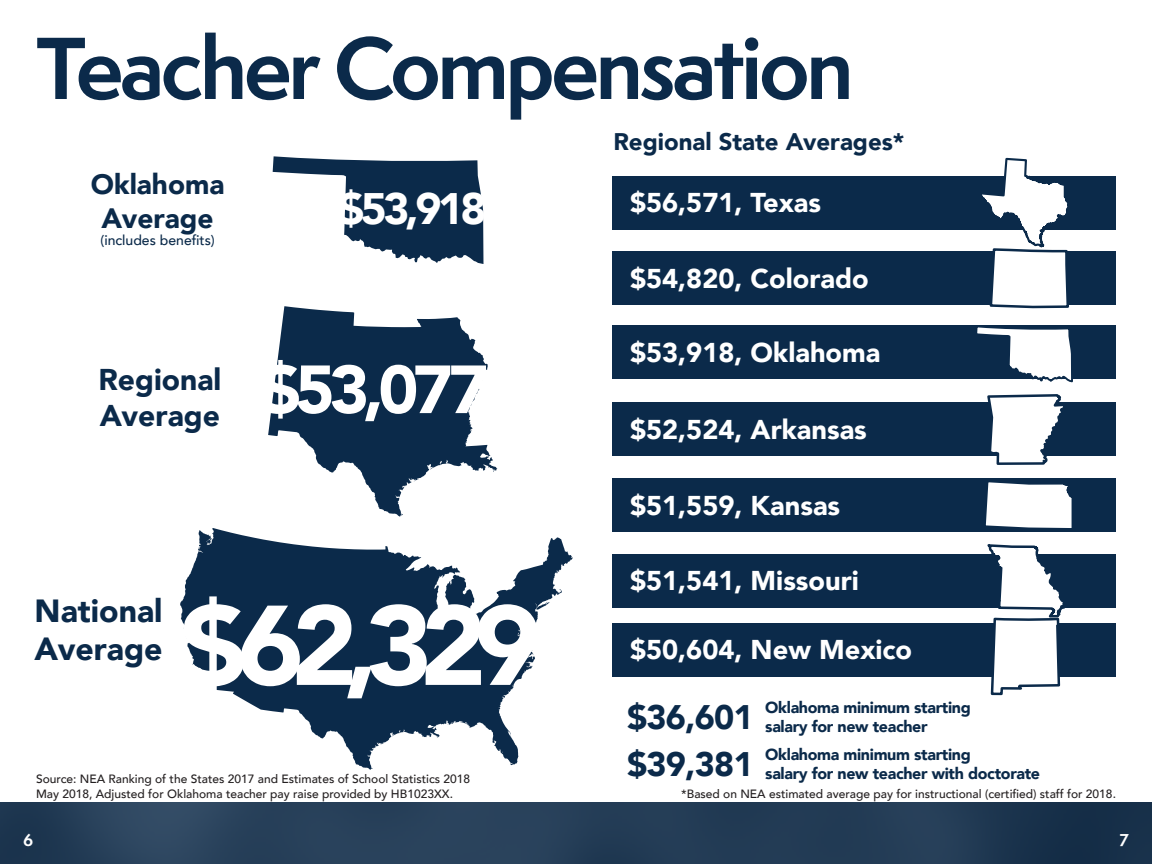
<style>
.page{position:relative;width:1152px;height:864px;background:#fff}
.page>*{position:absolute;margin:0;border:0;box-sizing:border-box;transform-origin:0 0}
.t1{font:900 112px "Avenir";color:#fff}
.t2{font:700 81px "Semplicita Pro";letter-spacing:-.04em;color:#0b2a4a}
.t3{font:900 67.2px "Avenir";color:#fff}
.t4{font:900 44px "Avenir";color:#fff}
.t5{font:900 34px "Avenir";letter-spacing:-.02em;color:#0b2a4a}
.t6{font:900 32px "Avenir";color:#0b2a4a}
.t7{font:900 30px "Avenir";color:#0b2a4a}
.t8{font:900 28px "Avenir";color:#0b2a4a}
.t9{font:900 27.2px "Avenir";color:#fff}
.t10{font:900 24px "Avenir";color:#0b2a4a}
.t11{font:900 16px "Avenir";letter-spacing:-.02em;color:#0b2a4a}
.t12{font:700 16px "Semplicita Pro";color:#fff}
.t13{font:500 14px "Avenir";color:#0b2a4a}
.t14{font:500 12px "Avenir";color:#231f20}
</style>
<div class="page">
<svg style="left:0;top:802px;width:1152px;height:62px;background:#233c56"></svg>
<div style="left:612px;top:252px;width:504px;height:53px;background:#0b2a4a"></div>
<div style="left:612px;top:176px;width:504px;height:53px;background:#0b2a4a"></div>
<div style="left:612px;top:478px;width:504px;height:54px;background:#0b2a4a"></div>
<div style="left:612px;top:403px;width:504px;height:53px;background:#0b2a4a"></div>
<div style="left:612px;top:325px;width:504px;height:54px;background:#0b2a4a"></div>
<div style="left:612px;top:554px;width:504px;height:53px;background:#0b2a4a"></div>
<div style="left:612px;top:623px;width:504px;height:53px;background:#0b2a4a"></div>
<svg style="left:974px;top:157px;width:112px;height:539px"></svg>
<svg style="left:273px;top:156px;width:210px;height:108px"></svg>
<svg style="left:180px;top:528px;width:393px;height:242px;fill:#0b2a4a"></svg>
<svg style="left:268px;top:306px;width:229px;height:211px;fill:#0b2a4a"></svg>
<p class="t2" style="left:36px;top:8px;width:819px">Teacher Compensation</p>
<p class="t8" style="left:91px;top:161px;width:135px">Oklahoma</p>
<p class="t8" style="left:102px;top:194px;width:114px">Average</p>
<p class="t13" style="left:101px;top:228px;width:116px">(includes benefits)</p>
<p class="t4" style="left:338px;top:171px;width:150px">$53,918</p>
<p class="t7" style="left:99px;top:354px;width:124px">Regional</p>
<p class="t7" style="left:100px;top:390px;width:122px">Average</p>
<p class="t3" style="left:261px;top:332px;width:229px">$53,077</p>
<p class="t6" style="left:35px;top:583px;width:129px">National</p>
<p class="t6" style="left:35px;top:622px;width:130px">Average</p>
<p class="t1" style="left:180px;top:550px;width:362px">$62,329</p>
<p class="t10" style="left:613px;top:121px;width:293px">Regional State Averages*</p>
<p class="t9" style="left:630px;top:179px;width:193px">$56,571, Texas</p>
<p class="t9" style="left:630px;top:255px;width:240px">$54,820, Colorado</p>
<p class="t9" style="left:630px;top:329px;width:252px">$53,918, Oklahoma</p>
<p class="t9" style="left:630px;top:406px;width:238px">$52,524, Arkansas</p>
<p class="t9" style="left:630px;top:482px;width:212px">$51,559, Kansas</p>
<p class="t9" style="left:630px;top:558px;width:230px">$51,541, Missouri</p>
<p class="t9" style="left:630px;top:626px;width:284px">$50,604, New Mexico</p>
<p class="t11" style="left:765px;top:694px;width:207px">Oklahoma minimum starting</p>
<p class="t5" style="left:627px;top:688px;width:128px">$36,601</p>
<p class="t11" style="left:765px;top:713px;width:164px">salary for new teacher</p>
<p class="t11" style="left:765px;top:741px;width:207px">Oklahoma minimum starting</p>
<p class="t5" style="left:627px;top:735px;width:128px">$39,381</p>
<p class="t11" style="left:765px;top:760px;width:276px">salary for new teacher with doctorate</p>
<p class="t14" style="left:36px;top:769px;width:436px">Source: NEA Ranking of the States 2017 and Estimates of School Statistics 2018</p>
<p class="t14" style="left:36px;top:783px;width:418px">May 2018, Adjusted for Oklahoma teacher pay raise provided by HB1023XX.</p>
<p class="t14" style="left:681px;top:784px;width:436px">*Based on NEA estimated average pay for instructional (certified) staff for 2018.</p>
<h3 class="t12" style="left:23px;top:828px;width:12px">6</h3>
<h3 class="t12" style="left:1120px;top:828px;width:11px">7</h3>
</div>
